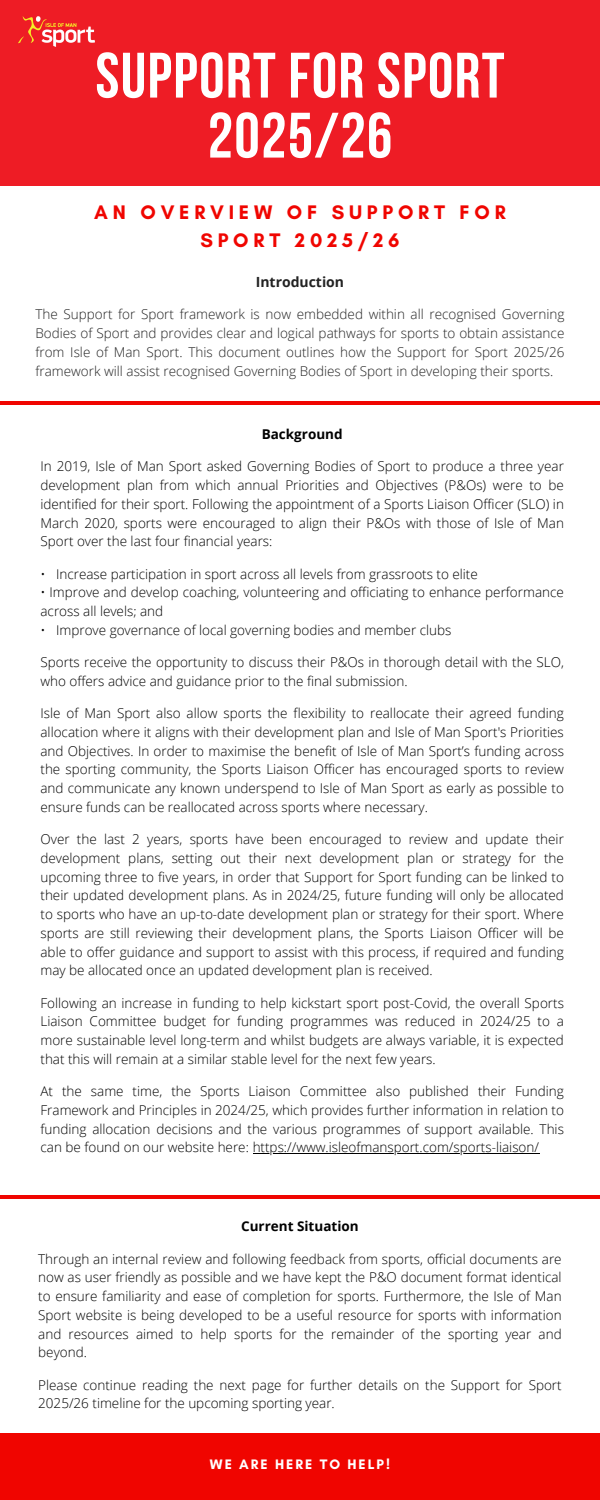
<style>
.page{position:relative;width:600px;height:1500px;background:#fff}
.page>*{position:absolute;margin:0;border:0;box-sizing:border-box;transform-origin:0 0}
.t1{font:700 64.1px/60px "Bebas Neue";letter-spacing:.02em;color:#fff;text-align:center}
.t2{font:700 20px/27.8px "Glacial Indifference";letter-spacing:.24em;color:#f00500;text-align:center}
.t3{font:700 14px "Glacial Indifference";letter-spacing:.14em;color:#fff}
.t4{font:700 14px "Open Sans";color:#222}
.t5{font:300 13.5px/18.8px "Open Sans";color:#000;text-align:justify}
.t6{font:300 13.5px/18.8px "Open Sans";color:#222;text-align:justify}
.t7{font:700 13.5px "Open Sans";color:#000}
</style>
<div class="page">
<div style="left:0;top:0;width:600px;height:186px;background:#ee1c25"></div>
<div style="left:0;top:1433px;width:600px;height:67px;background:#f00500"></div>
<hr style="left:0;top:401px;width:600px;height:4px;background:#f00500">
<hr style="left:0;top:1195px;width:600px;height:4px;background:#f00500">
<img style="left:18px;top:16px;width:77px;height:31px">
<hr style="left:253px;top:1153px;width:286px;height:1px;background:#000">
<h4 class="t1" style="left:95px;top:52px;width:411px">SUPPORT FOR SPORT<br>2025/26</h4>
<h2 class="t2" style="left:94px;top:198px;width:413px">AN OVERVIEW OF SUPPORT FOR<br>SPORT 2025/26</h2>
<p class="t4" style="left:256px;top:272px;width:90px">Introduction</p>
<h4 class="t6" style="left:35px;top:305px;width:530px">The Support for Sport framework is now embedded within all recognised Governing Bodies of Sport and provides clear and logical pathways for sports to obtain assistance from Isle of Man Sport. This document outlines how the Support for Sport 2025/26 framework will assist recognised Governing Bodies of Sport in developing their sports.</h4>
<p class="t7" style="left:262px;top:425px;width:82px">Background</p>
<p class="t5" style="left:41px;top:457px;width:525px">In 2019, Isle of Man Sport asked Governing Bodies of Sport to produce a three year development plan from which annual Priorities and Objectives (P&amp;Os) were to be identified for their sport. Following the appointment of a Sports Liaison Officer (SLO) in March 2020, sports were encouraged to align their P&amp;Os with those of Isle of Man Sport over the last four financial years:</p>
<p class="t5" style="left:41px;top:564px;width:439px">• Increase participation in sport across all levels from grassroots to elite</p>
<p class="t5" style="left:41px;top:583px;width:525px">• Improve and develop coaching, volunteering and officiating to enhance performance across all levels; and</p>
<p class="t5" style="left:41px;top:620px;width:412px">• Improve governance of local governing bodies and member clubs</p>
<p class="t5" style="left:41px;top:653px;width:525px">Sports receive the opportunity to discuss their P&amp;Os in thorough detail with the SLO, who offers advice and guidance prior to the final submission.</p>
<p class="t5" style="left:41px;top:704px;width:525px">Isle of Man Sport also allow sports the flexibility to reallocate their agreed funding allocation where it aligns with their development plan and Isle of Man Sport's Priorities and Objectives. In order to maximise the benefit of Isle of Man Sport’s funding across the sporting community, the Sports Liaison Officer has encouraged sports to review and communicate any known underspend to Isle of Man Sport as early as possible to ensure funds can be reallocated across sports where necessary.</p>
<p class="t5" style="left:41px;top:830px;width:525px">Over the last 2 years, sports have been encouraged to review and update their development plans, setting out their next development plan or strategy for the upcoming three to five years, in order that Support for Sport funding can be linked to their updated development plans. As in 2024/25, future funding will only be allocated to sports who have an up-to-date development plan or strategy for their sport. Where sports are still reviewing their development plans, the Sports Liaison Officer will be able to offer guidance and support to assist with this process, if required and funding may be allocated once an updated development plan is received.</p>
<p class="t5" style="left:41px;top:993px;width:525px">Following an increase in funding to help kickstart sport post-Covid, the overall Sports Liaison Committee budget for funding programmes was reduced in 2024/25 to a more sustainable level long-term and whilst budgets are always variable, it is expected that this will remain at a similar stable level for the next few years.</p>
<h4 class="t5" style="left:41px;top:1082px;width:525px">At the same time, the Sports Liaison Committee also published their Funding Framework and Principles in 2024/25, which provides further information in relation to funding allocation decisions and the various programmes of support available. This can be found on our website here: https://www.isleofmansport.com/sports-liaison/</h4>
<p class="t7" style="left:241px;top:1217px;width:119px">Current Situation</p>
<h3 class="t5" style="left:38px;top:1249px;width:525px">Through an internal review and following feedback from sports, official documents are now as user friendly as possible and we have kept the P&amp;O document format identical to ensure familiarity and ease of completion for sports. Furthermore, the Isle of Man Sport website is being developed to be a useful resource for sports with information and resources aimed to help sports for the remainder of the sporting year and beyond.</h3>
<p class="t5" style="left:38px;top:1375px;width:525px">Please continue reading the next page for further details on the Support for Sport<br>2025/26 timeline for the upcoming sporting year.</p>
<h1 class="t3" style="left:210px;top:1455px;width:182px">WE ARE HERE TO HELP!</h1>
</div>
